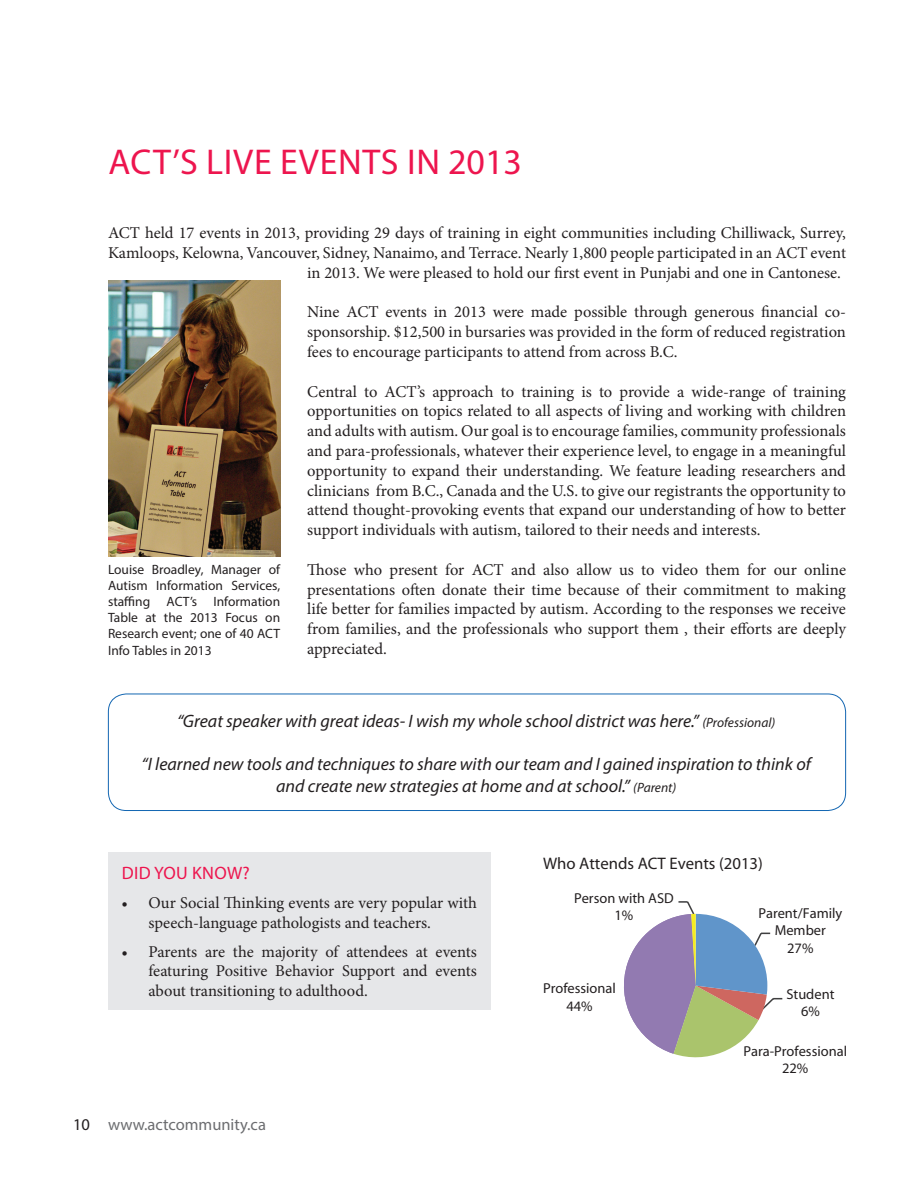
<style>
.page{position:relative;width:918px;height:1188px;background:#fff}
.page>*{position:absolute;margin:0;border:0;box-sizing:border-box;transform-origin:0 0}
.Section_head{font:36px "Myriad Pro";letter-spacing:.02em;color:#ed154e}
.Pull_quote{font:italic 18px/22.5px "Myriad Pro";color:#231f20;text-align:center}
.Section_head-2{font:18px "Myriad Pro";letter-spacing:.02em;color:#ed154e}
.t1{font:16.65px "Myriad";color:#231f20}
.Body_plain{font:16.5px/19.8px "Minion Pro";color:#231f20;text-align:justify}
.Body_indented{font:16.5px/19.8px "Minion Pro";color:#231f20}
.t2{font:16.5px "Myriad Pro";color:#6c6d70}
.t3{font:14.4px/17.2px "Myriad";color:#231f20;text-align:center}
.t4{font:13.5px/16.2px "Myriad Pro";color:#231f20;text-align:justify}
.s1{font-size:13.5px}
.s2{color:#231f20}
</style>
<div class="page">
<svg style="left:624px;top:901px;width:159px;height:157px"></svg>
<div style="left:108px;top:694px;width:738px;height:117px;border:1px solid #1366b2;border-radius:18px"></div>
<div style="left:108px;top:852px;width:382px;height:158px;background:#e6e7e9"></div>
<img style="left:108px;top:281px;width:172px;height:275px">
<p class="Section_head" style="left:108px;top:140px;width:415px">ACT’S LIVE EVENTS IN 2013</p>
<p class="Body_plain" style="left:108px;top:223px;width:740px">ACT held 17 events in 2013, providing 29 days of training in eight communities including Chilliwack, Surrey,</p>
<p class="Body_plain" style="left:108px;top:243px;width:740px">Kamloops, Kelowna, Vancouver, Sidney, Nanaimo, and Terrace. Nearly 1,800 people participated in an ACT event</p>
<p class="Body_plain" style="left:307px;top:263px;width:535px">in 2013. We were pleased to hold our first event in Punjabi and one in Cantonese.</p>
<p class="Body_plain" style="left:307px;top:302px;width:540px">Nine ACT events in 2013 were made possible through generous financial co&shy;sponsorship. $12,500 in bursaries was provided in the form of reduced registration fees to encourage participants to attend from across B.C.</p>
<p class="Body_plain" style="left:307px;top:382px;width:540px">Central to ACT’s approach to training is to provide a wide-range of training opportunities on topics related to all aspects of living and working with children and adults with autism. Our goal is to encourage families, community professionals and para-professionals, whatever their experience level, to engage in a meaningful opportunity to expand their understanding. We feature leading researchers and clinicians from B.C., Canada and the U.S. to give our registrants the opportunity to attend thought-provoking events that expand our understanding of how to better support individuals with autism, tailored to their needs and interests.</p>
<p class="Body_plain" style="left:307px;top:560px;width:540px">Those who present for ACT and also allow us to video them for our online presentations often donate their time because of their commitment to making life better for families impacted by autism. According to the responses we receive from families, and the professionals who support them , their efforts are deeply appreciated.</p>
<p class="t4" style="left:108px;top:561px;width:174px">Louise Broadley, Manager of Autism Information Services, staffing ACT’s Information Table at the 2013 Focus on Research event; one of 40 ACT Info Tables in 2013</p>
<p class="Pull_quote" style="left:177px;top:710px;width:600px">“Great speaker with great ideas- I wish my whole school district was here.” <span class="s1">(Professional)</span></p>
<p class="Pull_quote" style="left:142px;top:752px;width:671px">“I learned new tools and techniques to share with our team and I gained inspiration to think of and create new strategies at home and at school.” <span class="s1">(Parent)</span></p>
<p class="Section_head-2" style="left:122px;top:862px;width:130px">DID YOU KNOW?</p>
<p class="Body_indented" style="left:148px;top:893px;width:330px;text-indent:-27px">• Our Social Thinking events are very popular with speech-language pathologists and teachers.</p>
<p class="Body_indented" style="left:148px;top:941px;width:330px;text-align:justify;text-indent:-27px">• Parents are the majority of attendees at events featuring Positive Behavior Support and events about transitioning to adulthood.</p>
<p class="t2" style="left:73px;top:1114px;width:194px"><span class="s2">10</span> www.actcommunity.ca</p>
<p class="t1" style="left:543px;top:855px;width:221px">Who Attends ACT Events (2013)</p>
<p class="t3" style="left:574px;top:890px;width:101px">Person with ASD<br>1%</p>
<p class="t3" style="left:758px;top:905px;width:85px">Parent/Family<br>Member<br>27%</p>
<p class="t3" style="left:786px;top:986px;width:50px">Student<br>6%</p>
<p class="t3" style="left:743px;top:1043px;width:105px">Para-Professional<br>22%</p>
<p class="t3" style="left:543px;top:981px;width:74px">Professional<br>44%</p>
</div>
